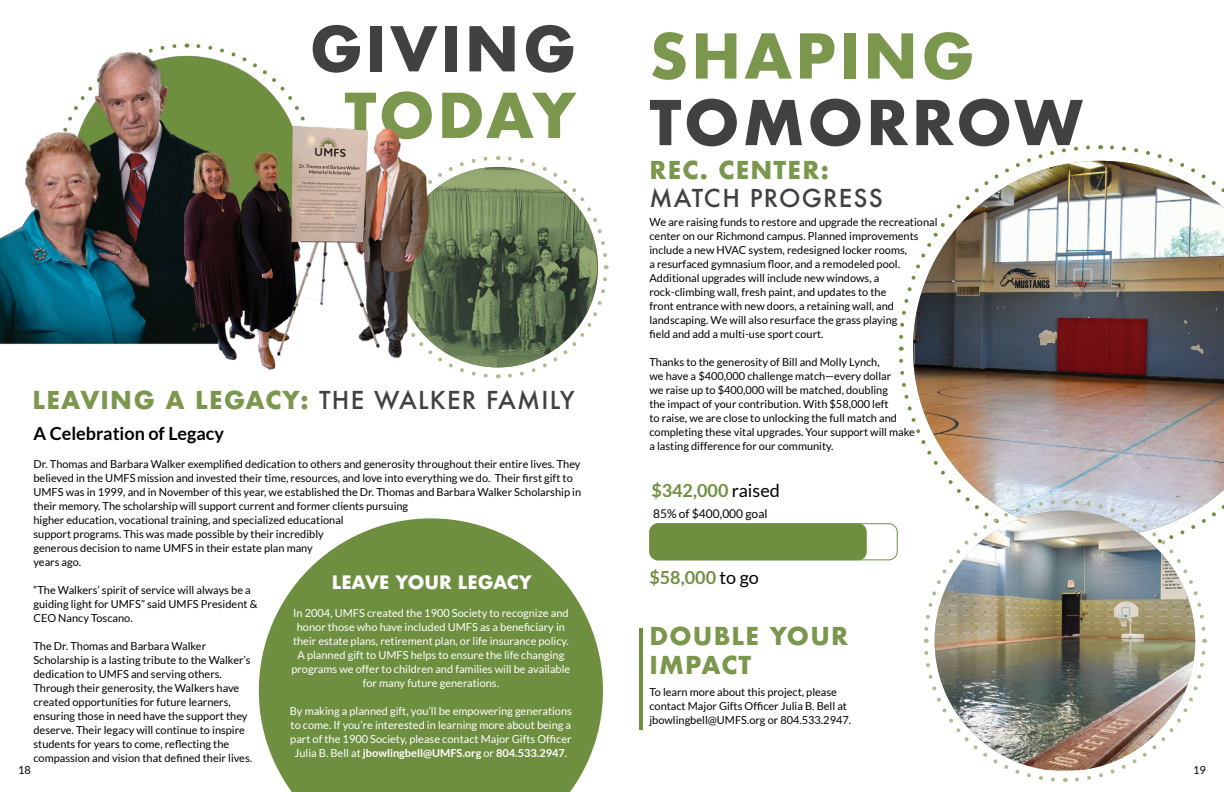
<style>
.page{position:relative;width:1224px;height:792px;background:#fff}
.page>*{position:absolute;margin:0;border:0;box-sizing:border-box;transform-origin:0 0}
.t1{font:700 60px "Futura";letter-spacing:.05em;color:#414042}
.t2{font:700 60px "Futura";letter-spacing:.05em;color:#7b974d}
.t3{font:700 24px/28.8px "Futura";letter-spacing:.05em;color:#7b974d}
.t4{font:500 24px "Futura";letter-spacing:.05em;color:#414042}
.t5{font:700 18px "Lato";color:#6f8f40}
.t6{font:700 18px "Lato";color:#000}
.t7{font:700 18px "Futura";color:#fff}
.t8{font:12px "Lato";color:#000}
.t9{font:11px/14px "Lato";color:#000}
.t10{font:11px/14px "Lato";color:#fff;text-align:center}
.s1{font-weight:500;color:#414042}
.s2{font-weight:400;color:#000}
.s3{font-weight:700}
</style>
<div class="page">
<svg style="left:899px;top:145px;width:191px;height:202px"></svg>
<svg style="left:1100px;top:145px;width:73px;height:16px"></svg>
<svg style="left:508px;top:265px;width:101px;height:113px"></svg>
<svg style="left:532px;top:162px;width:75px;height:95px"></svg>
<img style="left:913px;top:161px;width:311px;height:350px">
<svg style="left:259px;top:518px;width:344px;height:274px;fill:#6f8f40"></svg>
<img style="left:935px;top:511px;width:260px;height:259px">
<img style="left:1073px;top:639px;width:134px;height:143px">
<img style="left:1065px;top:347px;width:159px;height:286px">
<img style="left:922px;top:498px;width:135px;height:145px">
<svg style="left:924px;top:649px;width:142px;height:133px"></svg>
<img style="left:532px;top:167px;width:66px;height:200px">
<div style="left:649px;top:523px;width:218px;height:37px;background:#6f8f40;border-radius:8px"></div>
<img style="left:0;top:43px;width:532px;height:330px">
<hr style="left:639px;top:628px;width:4px;height:102px;background:#6f8f40">
<h1 class="t1" style="left:310px;top:21px;width:268px">GIVING</h1>
<h1 class="t2" style="left:344px;top:87px;width:233px">TODAY</h1>
<h1 class="t2" style="left:649px;top:28px;width:327px">SHAPING</h1>
<h1 class="t1" style="left:649px;top:95px;width:435px">TOMORROW</h1>
<h2 class="t3" style="left:649px;top:157px;width:181px">REC. CENTER:</h2>
<h2 class="t4" style="left:649px;top:187px;width:235px">MATCH PROGRESS</h2>
<p class="t9" style="left:649px;top:215px;width:290px">We are raising funds to restore and upgrade the recreational center on our Richmond campus. Planned improvements include a new HVAC system, redesigned locker rooms,<br>a resurfaced gymnasium floor, and a remodeled pool.<br>Additional upgrades will include new windows, a rock-climbing wall, fresh paint, and updates to the<br>front entrance with new doors, a retaining wall, and landscaping. We will also resurface the grass playing<br>field and add a multi-use sport court.</p>
<p class="t9" style="left:649px;top:355px;width:267px">Thanks to the generosity of Bill and Molly Lynch,<br>we have a $400,000 challenge match—every dollar<br>we raise up to $400,000 will be matched, doubling<br>the impact of your contribution. With $58,000 left<br>to raise, we are close to unlocking the full match and completing these vital upgrades. Your support will make a lasting difference for our community.</p>
<h2 class="t3" style="left:32px;top:387px;width:544px">LEAVING A LEGACY: <span class="s1">THE WALKER FAMILY</span></h2>
<h3 class="t6" style="left:33px;top:425px;width:192px">A Celebration of Legacy</h3>
<p class="t9" style="left:33px;top:457px;width:549px">Dr. Thomas and Barbara Walker exemplified dedication to others and generosity throughout their entire lives. They believed in the UMFS mission and invested their time, resources, and love into everything we do. Their first gift to UMFS was in 1999, and in November of this year, we established the Dr. Thomas and Barbara Walker Scholarship in their memory. The scholarship will support current and former clients pursuing<br>higher education, vocational training, and specialized educational<br>support programs. This was made possible by their incredibly<br>generous decision to name UMFS in their estate plan many<br>years ago.</p>
<p class="t9" style="left:33px;top:583px;width:225px">“The Walkers’ spirit of service will always be a guiding light for UMFS” said UMFS President &amp;<br>CEO Nancy Toscano.</p>
<p class="t9" style="left:33px;top:639px;width:220px">The Dr. Thomas and Barbara Walker Scholarship is a lasting tribute to the Walker’s dedication to UMFS and serving others.<br>Through their generosity, the Walkers have created opportunities for future learners, ensuring those in need have the support they deserve. Their legacy will continue to inspire students for years to come, reflecting the compassion and vision that defined their lives.</p>
<h3 class="t5" style="left:651px;top:482px;width:130px">$342,000 <span class="s2">raised</span></h3>
<p class="t8" style="left:653px;top:507px;width:116px">85% of $400,000 goal</p>
<h3 class="t5" style="left:649px;top:569px;width:111px">$58,000 <span class="s2">to go</span></h3>
<h3 class="t7" style="left:332px;top:574px;width:202px">LEAVE YOUR LEGACY</h3>
<p class="t10" style="left:291px;top:605px;width:280px">In 2004, UMFS created the 1900 Society to recognize and honor those who have included UMFS as a beneficiary in their estate plans, retirement plan, or life insurance policy.<br>A planned gift to UMFS helps to ensure the life changing programs we offer to children and families will be available for many future generations.</p>
<p class="t10" style="left:290px;top:703px;width:284px">By making a planned gift, you’ll be empowering generations to come. If you’re interested in learning more about being a part of the 1900 Society, please contact Major Gifts Officer Julia B. Bell at <span class="s3">jbowlingbell@UMFS.org</span> or <span class="s3">804.533.2947</span>.</p>
<h2 class="t3" style="left:649px;top:623px;width:200px">DOUBLE YOUR<br>IMPACT</h2>
<p class="t9" style="left:649px;top:685px;width:203px">To learn more about this project, please contact Major Gifts Officer Julia B. Bell at jbowlingbell@UMFS.org or 804.533.2947.</p>
<p class="t9" style="left:18px;top:763px;width:14px">18</p>
<p class="t9" style="left:1193px;top:763px;width:14px">19</p>
</div>
